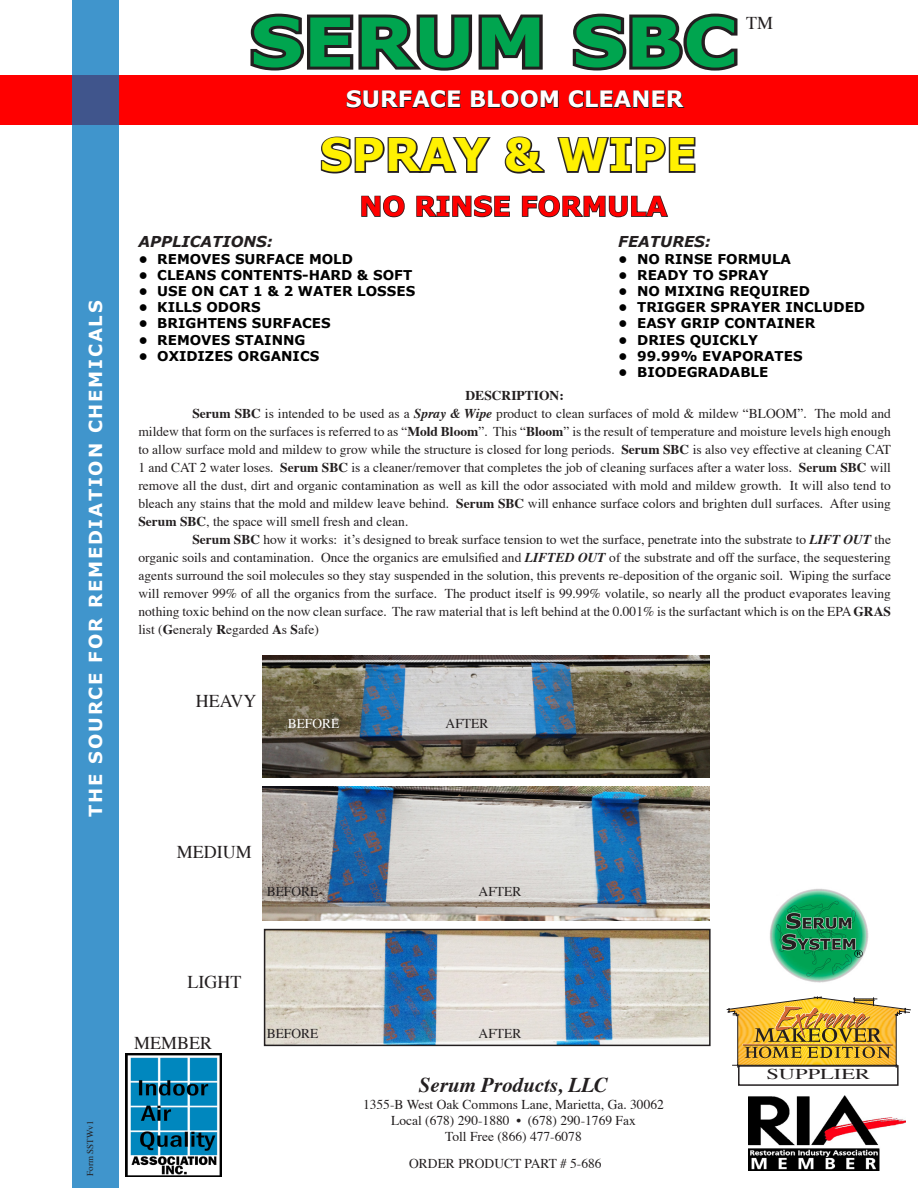
<style>
.page{position:relative;width:918px;height:1188px;background:#fff}
.page>*{position:absolute;margin:0;border:0;box-sizing:border-box;transform-origin:0 0}
.t1{font:700 67.5px "Verdana";color:#00a54f;scale:1.12 1}
.t2{font:700 45px "Verdana";color:#fff101}
.t3{font:700 27px "Verdana";color:#f00}
.t4{font:700 22.5px "Verdana";color:#fff}
.t5{font:italic 700 21px "Times";color:#231f20}
.t6{font:700 18px "Verdana";letter-spacing:.1em;color:#fff}
.t7{font:18px "Times";color:#231f20}
.t8{font:italic 700 15px "Verdana";color:#231f20}
.t9{font:15px "Times";color:#231f20;scale:1.5 1}
.t10{font:13.5px/18px "Times";color:#231f20;text-align:justify}
.t11{font:700 13.5px "Verdana";color:#000}
.t12{font:700 13.5px "Times";color:#231f20}
.t13{font:13.5px "Times";color:#fff}
.t14{font:9px "Times";color:#231f20}
.s1{font-weight:700}
.s2{font-weight:700;font-style:italic}
</style>
<div class="page">
<div style="left:1px;top:75px;width:917px;height:49px;background:#f00"></div>
<div style="left:72px;top:0;width:46px;height:1188px;background:#4095cc"></div>
<svg style="left:250px;top:13px;width:293px;height:58px"></svg>
<svg style="left:572px;top:13px;width:166px;height:58px"></svg>
<svg style="left:346px;top:90px;width:115px;height:19px"></svg>
<svg style="left:471px;top:90px;width:88px;height:19px"></svg>
<svg style="left:568px;top:90px;width:116px;height:19px"></svg>
<img style="left:770px;top:889px;width:99px;height:94px">
<img style="left:748px;top:1095px;width:157px;height:76px">
<img style="left:126px;top:1053px;width:95px;height:123px">
<img style="left:726px;top:996px;width:185px;height:72px">
<div style="left:738px;top:1065px;width:161px;height:21px;border:2px solid #231f20"></div>
<svg style="left:320px;top:136px;width:171px;height:38px"></svg>
<svg style="left:504px;top:136px;width:41px;height:38px"></svg>
<svg style="left:557px;top:137px;width:139px;height:36px"></svg>
<img style="left:263px;top:655px;width:446px;height:122px">
<img style="left:263px;top:786px;width:447px;height:134px">
<img style="left:267px;top:932px;width:441px;height:111px">
<div style="left:264px;top:929px;width:447px;height:117px;border:2px solid #231f20"></div>
<svg style="left:361px;top:195px;width:44px;height:23px"></svg>
<svg style="left:416px;top:195px;width:94px;height:23px"></svg>
<svg style="left:521px;top:195px;width:148px;height:23px"></svg>
<p class="t6" style="left:84px;top:817px;width:518px;rotate:-90deg">THE SOURCE FOR REMEDIATION CHEMICALS</p>
<p class="t1" style="left:250px;top:-1px;width:437px">SERUM SBC</p>
<p class="t4" style="left:346px;top:85px;width:339px">SURFACE BLOOM CLEANER</p>
<p class="t2" style="left:320px;top:126px;width:378px">SPRAY &amp; WIPE</p>
<p class="t3" style="left:360px;top:189px;width:309px">NO RINSE FORMULA</p>
<p class="t7" style="left:746px;top:11px;width:28px">TM</p>
<p class="t8" style="left:138px;top:232px;width:136px">APPLICATIONS:</p>
<p class="t11" style="left:138px;top:250px;width:216px">• REMOVES SURFACE MOLD</p>
<p class="t11" style="left:138px;top:266px;width:275px">• CLEANS CONTENTS-HARD &amp; SOFT</p>
<p class="t11" style="left:138px;top:283px;width:278px">• USE ON CAT 1 &amp; 2 WATER LOSSES</p>
<p class="t11" style="left:138px;top:299px;width:124px">• KILLS ODORS</p>
<p class="t11" style="left:138px;top:315px;width:194px">• BRIGHTENS SURFACES</p>
<p class="t11" style="left:138px;top:331px;width:169px">• REMOVES STAINNG</p>
<p class="t11" style="left:138px;top:347px;width:182px">• OXIDIZES ORGANICS</p>
<p class="t8" style="left:618px;top:232px;width:94px">FEATURES:</p>
<p class="t11" style="left:618px;top:250px;width:174px">• NO RINSE FORMULA</p>
<p class="t11" style="left:618px;top:266px;width:152px">• READY TO SPRAY</p>
<p class="t11" style="left:618px;top:283px;width:193px">• NO MIXING REQUIRED</p>
<p class="t11" style="left:618px;top:299px;width:248px">• TRIGGER SPRAYER INCLUDED</p>
<p class="t11" style="left:618px;top:315px;width:199px">• EASY GRIP CONTAINER</p>
<p class="t11" style="left:618px;top:331px;width:141px">• DRIES QUICKLY</p>
<p class="t11" style="left:618px;top:347px;width:186px">• 99.99% EVAPORATES</p>
<p class="t11" style="left:618px;top:364px;width:152px">• BIODEGRADABLE</p>
<p class="t12" style="left:466px;top:386px;width:100px">DESCRIPTION:</p>
<p class="t10" style="left:138px;top:405px;width:754px;text-indent:54px"><span class="s1">Serum SBC</span> is intended to be used as a <span class="s2">Spray &amp; Wipe</span> product to clean surfaces of mold &amp; mildew “BLOOM”. The mold and mildew that form on the surfaces is referred to as “<span class="s1">Mold Bloom</span>”. This “<span class="s1">Bloom</span>” is the result of temperature and moisture levels high enough to allow surface mold and mildew to grow while the structure is closed for long periods. <span class="s1">Serum SBC</span> is also vey effective at cleaning CAT 1 and CAT 2 water loses. <span class="s1">Serum SBC</span> is a cleaner/remover that completes the job of cleaning surfaces after a water loss. <span class="s1">Serum SBC</span> will remove all the dust, dirt and organic contamination as well as kill the odor associated with mold and mildew growth. It will also tend to bleach any stains that the mold and mildew leave behind. <span class="s1">Serum SBC</span> will enhance surface colors and brighten dull surfaces. After using <span class="s1">Serum SBC</span>, the space will smell fresh and clean.</p>
<p class="t10" style="left:138px;top:531px;width:754px;text-indent:54px"><span class="s1">Serum SBC</span> how it works: it’s designed to break surface tension to wet the surface, penetrate into the substrate to <span class="s2">LIFT OUT</span> the organic soils and contamination. Once the organics are emulsified and <span class="s2">LIFTED OUT</span> of the substrate and off the surface, the sequestering agents surround the soil molecules so they stay suspended in the solution, this prevents re-deposition of the organic soil. Wiping the surface will remover 99% of all the organics from the surface. The product itself is 99.99% volatile, so nearly all the product evaporates leaving nothing toxic behind on the now clean surface. The raw material that is left behind at the 0.001% is the surfactant which is on the EPA <span class="s1">GRAS </span>list (<span class="s1">G</span>eneraly <span class="s1">R</span>egarded <span class="s1">A</span>s <span class="s1">S</span>afe)</p>
<p class="t7" style="left:196px;top:690px;width:62px">HEAVY</p>
<p class="t13" style="left:288px;top:715px;width:53px">BEFORE</p>
<p class="t10" style="left:446px;top:715px;width:44px">AFTER</p>
<p class="t7" style="left:177px;top:841px;width:76px">MEDIUM</p>
<p class="t10" style="left:267px;top:883px;width:53px">BEFORE</p>
<p class="t10" style="left:479px;top:883px;width:44px">AFTER</p>
<p class="t14" style="left:84px;top:1176px;width:56px;rotate:-90deg">Form SSTWv1</p>
<p class="t7" style="left:188px;top:971px;width:55px">LIGHT</p>
<p class="t7" style="left:134px;top:1032px;width:80px">MEMBER</p>
<p class="t10" style="left:267px;top:1025px;width:53px">BEFORE</p>
<p class="t10" style="left:479px;top:1025px;width:44px">AFTER</p>
<p class="t5" style="left:419px;top:1072px;width:191px">Serum Products, LLC</p>
<p class="t10" style="left:363px;top:1096px;width:302px">1355-B West Oak Commons Lane, Marietta, Ga. 30062</p>
<p class="t10" style="left:391px;top:1112px;width:246px">Local (678) 290-1880 • (678) 290-1769 Fax</p>
<p class="t10" style="left:445px;top:1128px;width:138px">Toll Free (866) 477-6078</p>
<p class="t10" style="left:409px;top:1155px;width:194px">ORDER PRODUCT PART # 5-686</p>
<p class="t9" style="left:766px;top:1065px;width:71px">SUPPLIER</p>
</div>
